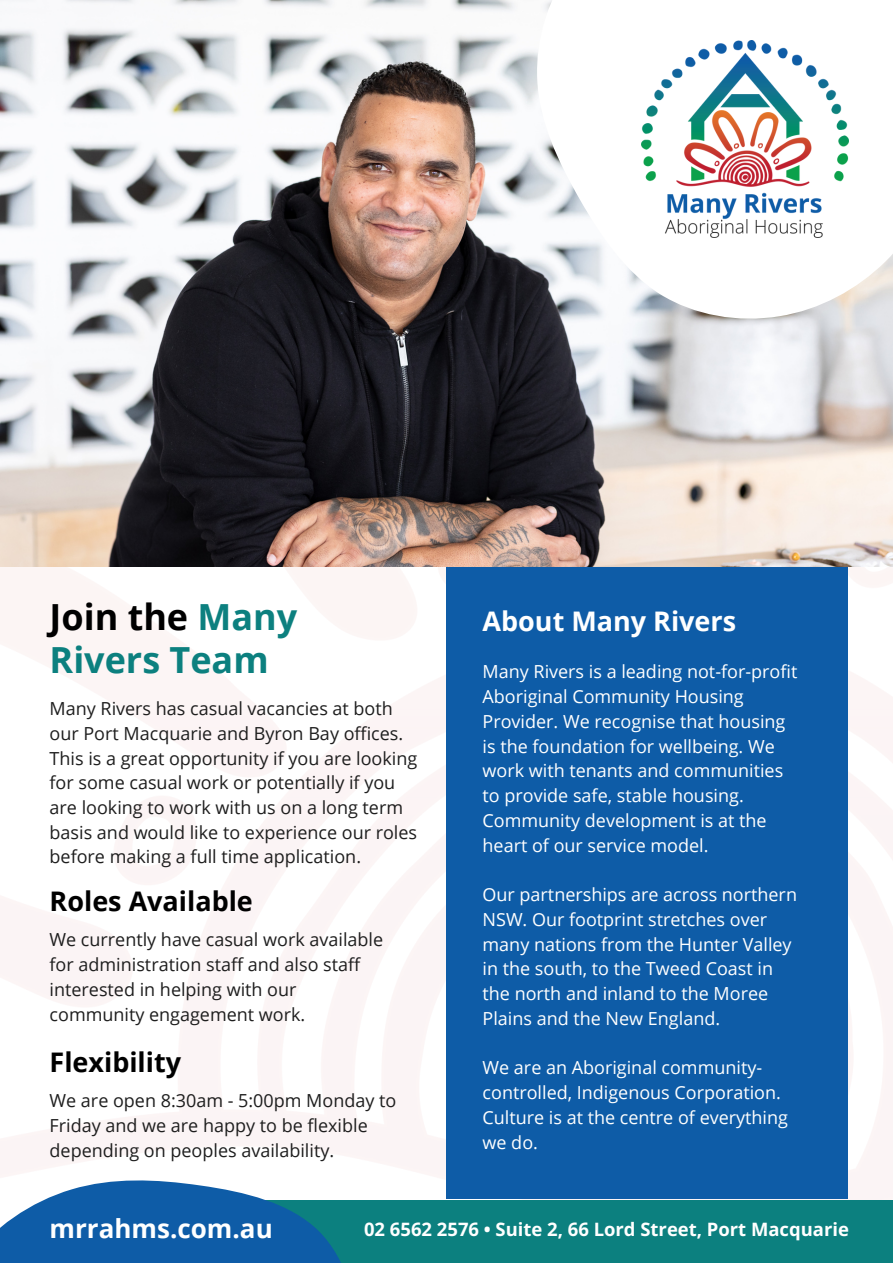
<style>
.page{position:relative;width:893px;height:1264px;background:#fff}
.page>*{position:absolute;margin:0;border:0;box-sizing:border-box;transform-origin:0 0}
.t1{font:700 36px/42.8px "Open Sans";color:#0c807f}
.t2{font:700 27px "Open Sans";color:#000}
.t3{font:700 27px "Open Sans";color:#fff}
.t4{font:700 25.95px "Open Sans";color:#fff}
.t5{font:700 18.45px "Open Sans";color:#fff}
.t6{font:18px/24.8px "Open Sans";color:#fff}
.t7{font:18px/24.8px "Open Sans";color:#1e1e1e}
.s1{color:#000}
</style>
<div class="page">
<img style="left:0;top:566px;width:892px;height:634px">
<div style="left:446px;top:516px;width:402px;height:682px;background:#0e5ca7"></div>
<img style="left:0;top:0;width:892px;height:566px">
<div style="left:145px;top:1200px;width:747px;height:62px;background:#0c807f"></div>
<svg style="left:0;top:1134px;width:395px;height:128px"></svg>
<svg style="left:486px;top:0;width:406px;height:360px"></svg>
<img style="left:641px;top:41px;width:207px;height:197px">
<h1 class="t1" style="left:50px;top:594px;width:249px"><span class="s1">Join the</span> Many<br>Rivers Team</h1>
<p class="t7" style="left:50px;top:695px;width:369px">Many Rivers has casual vacancies at both our Port Macquarie and Byron Bay offices.<br>This is a great opportunity if you are looking for some casual work or potentially if you are looking to work with us on a long term basis and would like to experience our roles before making a full time application.</p>
<h2 class="t2" style="left:50px;top:882px;width:205px">Roles Available</h2>
<p class="t7" style="left:50px;top:926px;width:335px">We currently have casual work available for administration staff and also staff interested in helping with our community engagement work.</p>
<h2 class="t2" style="left:50px;top:1043px;width:133px">Flexibility</h2>
<p class="t7" style="left:50px;top:1087px;width:348px">We are open 8:30am - 5:00pm Monday to<br>Friday and we are happy to be flexible depending on peoples availability.</p>
<h2 class="t3" style="left:482px;top:602px;width:255px">About Many Rivers</h2>
<p class="t6" style="left:482px;top:659px;width:316px">Many Rivers is a leading not-for-profit Aboriginal Community Housing Provider. We recognise that housing is the foundation for wellbeing. We work with tenants and communities to provide safe, stable housing.<br>Community development is at the heart of our service model.</p>
<p class="t6" style="left:482px;top:881px;width:316px">Our partnerships are across northern NSW. Our footprint stretches over many nations from the Hunter Valley in the south, to the Tweed Coast in the north and inland to the Moree Plains and the New England.</p>
<p class="t6" style="left:482px;top:1054px;width:307px">We are an Aboriginal community&shy;controlled, Indigenous Corporation.<br>Culture is at the centre of everything we do.</p>
<h3 class="t4" style="left:50px;top:1210px;width:225px">mrrahms.com.au</h3>
<p class="t5" style="left:364px;top:1215px;width:486px">02 6562 2576 • Suite 2, 66 Lord Street, Port Macquarie</p>
</div>
